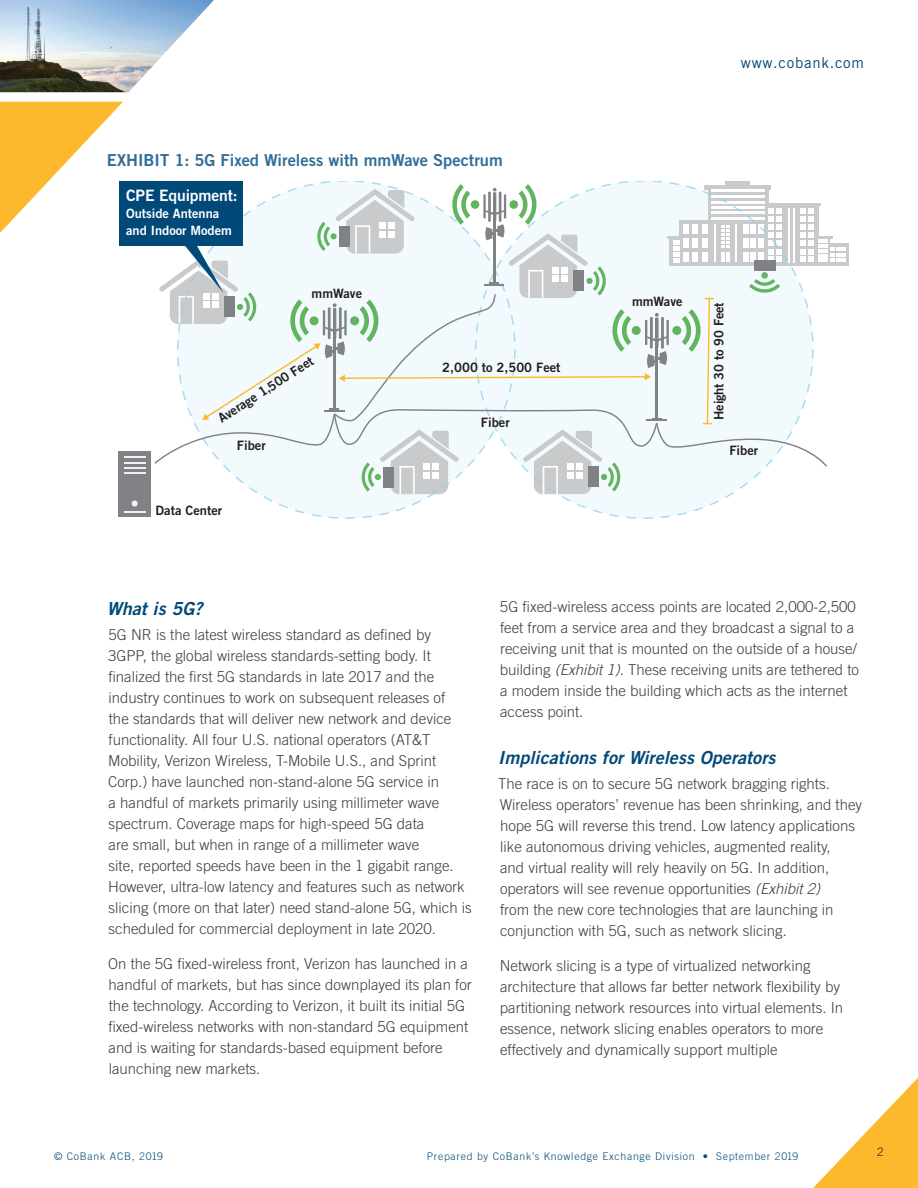
<style>
.page{position:relative;width:918px;height:1188px;background:#fff}
.page>*{position:absolute;margin:0;border:0;box-sizing:border-box;transform-origin:0 0}
.t1{font:italic 18px "Trade Gothic Bold Two";letter-spacing:.005em;color:#004978}
.t2{font:16.5px "Trade Gothic Bold Two";color:#326e97}
.t3{font:15.75px "Trade Gothic Bold Two";letter-spacing:-.01em;color:#fff}
.t4{font:300 15px/21px "Trade Gothic";color:#3e3d3e}
.t5{font:15px "Trade Gothic";letter-spacing:.05em;color:#004978}
.t6{font:12.9px "Trade Gothic Bold Two";color:#231f20}
.t7{font:12.9px/17.1px "Trade Gothic Bold Two";color:#fff}
.t8{font:300 11.7px "Trade Gothic";color:#231f20}
.t9{font:300 10.5px "Trade Gothic";letter-spacing:.07em;color:#004978}
.s1{font-style:italic}
</style>
<div class="page">
<img style="left:0;top:0;width:214px;height:92px">
<svg style="left:0;top:102px;width:123px;height:144px"></svg>
<svg style="left:813px;top:1078px;width:105px;height:110px"></svg>
<div style="left:178px;top:181px;width:337px;height:337px;background:#f3fafd;border-radius:50%"></div>
<div style="left:476px;top:181px;width:337px;height:337px;background:#f3fafd;border-radius:50%"></div>
<div style="left:118px;top:451px;width:33px;height:65px;background:#808285"></div>
<hr style="left:124px;top:456px;width:21px;height:2px;background:#f0f1f2">
<svg style="left:124px;top:462px;width:21px;height:1px"></svg>
<hr style="left:124px;top:467px;width:21px;height:2px;background:#f0f1f2">
<svg style="left:124px;top:473px;width:21px;height:1px"></svg>
<hr style="left:124px;top:511px;width:21px;height:2px;background:#f0f1f2">
<div style="left:132px;top:500px;width:6px;height:7px;background:#f0f1f2;border-radius:50%"></div>
<div style="left:726px;top:181px;width:24px;height:5px;background:#c9cacc"></div>
<div style="left:828px;top:244px;width:21px;height:22px;background:#c9cacc"></div>
<div style="left:120px;top:181px;width:123px;height:65px;background:#004978"></div>
<svg style="left:154px;top:184px;width:692px;height:310px"></svg>
<div style="left:107px;top:152px;width:601px;height:29px;background:#fff"></div>
<p class="t2" style="left:107px;top:150px;width:397px">EXHIBIT 1: 5G Fixed Wireless with mmWave Spectrum</p>
<p class="t3" style="left:126px;top:186px;width:113px">CPE Equipment:</p>
<p class="t7" style="left:126px;top:205px;width:107px">Outside Antenna and Indoor Modem</p>
<p class="t6" style="left:312px;top:285px;width:52px">mmWave</p>
<p class="t6" style="left:215px;top:413px;width:112px;rotate:-33deg">Average 1,500 Feet</p>
<p class="t6" style="left:442px;top:360px;width:120px">2,000 to 2,500 Feet</p>
<p class="t6" style="left:481px;top:415px;width:30px">Fiber</p>
<p class="t6" style="left:237px;top:438px;width:30px">Fiber</p>
<p class="t6" style="left:156px;top:502px;width:68px">Data Center</p>
<p class="t5" style="left:741px;top:54px;width:125px">www.cobank.com</p>
<p class="t6" style="left:632px;top:294px;width:52px">mmWave</p>
<p class="t6" style="left:711px;top:420px;width:119px;rotate:-90deg">Height 30 to 90 Feet</p>
<p class="t6" style="left:729px;top:442px;width:30px">Fiber</p>
<p class="t1" style="left:107px;top:597px;width:97px">What is 5G?</p>
<p class="t4" style="left:108px;top:624px;width:365px">5G NR is the latest wireless standard as defined by 3GPP, the global wireless standards-setting body. It finalized the first 5G standards in late 2017 and the industry continues to work on subsequent releases of<br>the standards that will deliver new network and device functionality. All four U.S. national operators (AT&amp;T Mobility, Verizon Wireless, T-Mobile U.S., and Sprint Corp.) have launched non-stand-alone 5G service in<br>a handful of markets primarily using millimeter wave spectrum. Coverage maps for high-speed 5G data<br>are small, but when in range of a millimeter wave<br>site, reported speeds have been in the 1 gigabit range.<br>However, ultra-low latency and features such as network slicing (more on that later) need stand-alone 5G, which is scheduled for commercial deployment in late 2020.</p>
<p class="t4" style="left:108px;top:953px;width:365px">On the 5G fixed-wireless front, Verizon has launched in a handful of markets, but has since downplayed its plan for the technology. According to Verizon, it built its initial 5G fixed-wireless networks with non-standard 5G equipment and is waiting for standards-based equipment before launching new markets.</p>
<p class="t4" style="left:500px;top:596px;width:361px">5G fixed-wireless access points are located 2,000-2,500 feet from a service area and they broadcast a signal to a receiving unit that is mounted on the outside of a house/ building <span class="s1">(Exhibit 1)</span>. These receiving units are tethered to a modem inside the building which acts as the internet access point.</p>
<p class="t1" style="left:498px;top:746px;width:279px">Implications for Wireless Operators</p>
<p class="t4" style="left:498px;top:773px;width:366px">The race is on to secure 5G network bragging rights.<br>Wireless operators’ revenue has been shrinking, and they hope 5G will reverse this trend. Low latency applications like autonomous driving vehicles, augmented reality,<br>and virtual reality will rely heavily on 5G. In addition, operators will see revenue opportunities <span class="s1">(Exhibit 2)<br></span>from the new core technologies that are launching in conjunction with 5G, such as network slicing.</p>
<p class="t4" style="left:500px;top:955px;width:345px">Network slicing is a type of virtualized networking architecture that allows far better network flexibility by partitioning network resources into virtual elements. In essence, network slicing enables operators to more effectively and dynamically support multiple</p>
<p class="t9" style="left:54px;top:1150px;width:110px">© CoBank ACB, 2019</p>
<p class="t9" style="left:427px;top:1150px;width:373px">Prepared by CoBank’s Knowledge Exchange Division • September 2019</p>
<p class="t8" style="left:877px;top:1145px;width:8px">2</p>
</div>
